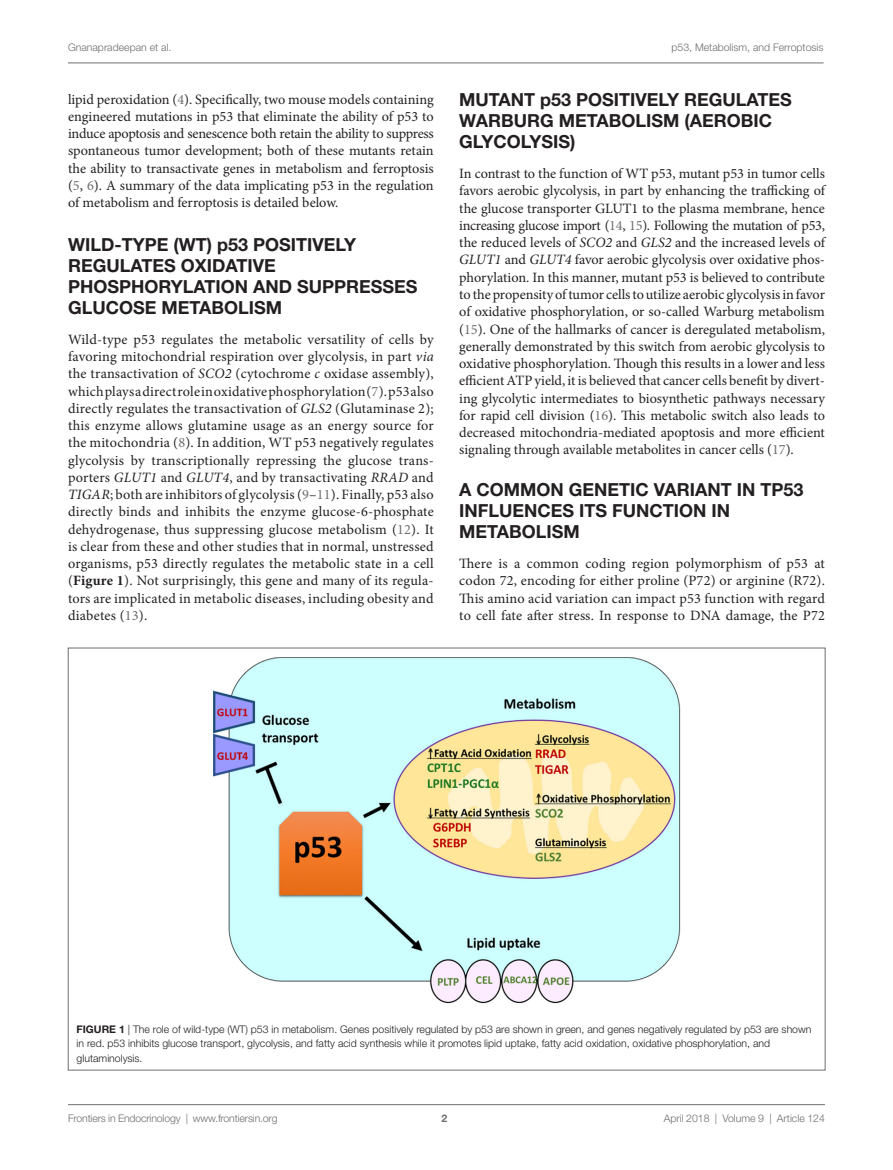
<style>
.page{position:relative;width:893px;height:1170px;background:#fff}
.page>*{position:absolute;margin:0;border:0;box-sizing:border-box;transform-origin:0 0}
.t1{font:700 18px/21px "Helvetica Neue LT Std";color:#231f20}
.t2{font:14.25px/17.2px "Minion Pro";letter-spacing:.005em;color:#231f20;text-align:justify}
.t3{font:300 10.5px/14.2px "Helvetica Neue LT Std";color:#231f20}
.t4{font:300 10.5px "Helvetica Neue LT Std";color:#6c6d70}
.t5{font:700 10.5px "Helvetica Neue LT Std";color:#6c6d70}
.s1{color:#6c6d70}
.s2{font-style:italic}
.s3{font-weight:700}
</style>
<div class="page">
<img style="left:213px;top:657px;width:467px;height:346px">
<hr style="left:68px;top:63px;width:756px;height:1px;background:#6c6d70">
<hr style="left:68px;top:1104px;width:757px;height:1px;background:#6c6d70">
<p class="t4" style="left:68px;top:41px;width:105px">Gnanapradeepan et al.</p>
<p class="t4" style="left:671px;top:41px;width:154px">p53, Metabolism, and Ferroptosis</p>
<p class="t2" style="left:68px;top:90px;width:367px">lipid peroxidation (<span class="s1">4</span>). Specifically, two mouse models containing engineered mutations in p53 that eliminate the ability of p53 to induce apoptosis and senescence both retain the ability to suppress spontaneous tumor development; both of these mutants retain the ability to transactivate genes in metabolism and ferroptosis (<span class="s1">5</span>, <span class="s1">6</span>). A summary of the data implicating p53 in the regulation of metabolism and ferroptosis is detailed below.</p>
<p class="t1" style="left:68px;top:233px;width:351px">WI LD-TYPE (WT) P53 POSITIVE LY<br>REG ULATES OXIDATIVE<br>PHOSPHORYLATION AND SUPPRESSES<br>GLUCOSE METABOLISM</p>
<p class="t2" style="left:68px;top:330px;width:367px">Wild-type p53 regulates the metabolic versatility of cells by favoring mitochondrial respiration over glycolysis, in part <span class="s2">via </span>the transactivation of <span class="s2">SCO2</span> (cytochrome <span class="s2">c</span> oxidase assembly), which plays a direct role in oxidative phosphorylation (<span class="s1">7</span>). p53 also directly regulates the transactivation of <span class="s2">GLS2</span> (Glutaminase 2); this enzyme allows glutamine usage as an energy source for the mitochondria (<span class="s1">8</span>). In addition, WT p53 negatively regulates glycolysis by transcriptionally repressing the glucose trans&shy;porters <span class="s2">GLUT1</span> and <span class="s2">GLUT4</span>, and by transactivating <span class="s2">RRAD</span> and <span class="s2">TIGAR</span>; both are inhibitors of glycolysis (<span class="s1">9</span>–<span class="s1">11</span>). Finally, p53 also directly binds and inhibits the enzyme glucose-6-phosphate dehydrogenase, thus suppressing glucose metabolism (<span class="s1">12</span>). It is clear from these and other studies that in normal, unstressed organisms, p53 directly regulates the metabolic state in a cell (<span class="s3">Figure 1</span>). Not surprisingly, this gene and many of its regula&shy;tors are implicated in metabolic diseases, including obesity and diabetes (<span class="s1">13</span>).</p>
<p class="t1" style="left:459px;top:89px;width:334px">MUTANT P53 POSITIVELY REG ULATES<br>WARBURG METABOLISM (AEROBIC<br>GLYCOLYSIS)</p>
<p class="t2" style="left:459px;top:165px;width:367px">In contrast to the function of WT p53, mutant p53 in tumor cells favors aerobic glycolysis, in part by enhancing the trafficking of the glucose transporter GLUT1 to the plasma membrane, hence increasing glucose import (<span class="s1">14</span>, <span class="s1">15</span>). Following the mutation of p53, the reduced levels of <span class="s2">SCO2</span> and <span class="s2">GLS2</span> and the increased levels of <span class="s2">GLUT1</span> and <span class="s2">GLUT4</span> favor aerobic glycolysis over oxidative phos&shy;phorylation. In this manner, mutant p53 is believed to contribute to the propensity of tumor cells to utilize aerobic glycolysis in favor of oxidative phosphorylation, or so-called Warburg metabolism (<span class="s1">15</span>). One of the hallmarks of cancer is deregulated metabolism, generally demonstrated by this switch from aerobic glycolysis to oxidative phosphorylation. Though this results in a lower and less efficient ATP yield, it is believed that cancer cells benefit by divert&shy;ing glycolytic intermediates to biosynthetic pathways necessary for rapid cell division (<span class="s1">16</span>). This metabolic switch also leads to decreased mitochondria-mediated apoptosis and more efficient signaling through available metabolites in cancer cells (<span class="s1">17</span>).</p>
<p class="t1" style="left:459px;top:478px;width:346px">A COMMON GENETIC VARIANT IN TP53<br>INFLUENCES ITS FUNCTION IN<br>METABOLISM</p>
<p class="t2" style="left:459px;top:555px;width:367px">There is a common coding region polymorphism of p53 at codon 72, encoding for either proline (P72) or arginine (R72).<br>This amino acid variation can impact p53 function with regard to cell fate after stress. In response to DNA damage, the P72</p>
<p class="t3" style="left:77px;top:1021px;width:736px"><span class="s3">FIGUR E 1</span> | The role of wild-type (WT) p53 in metabolism. Genes positively regulated by p53 are shown in green, and genes negatively regulated by p53 are shown in red. p53 inhibits glucose transport, glycolysis, and fatty acid synthesis while it promotes lipid uptake, fatty acid oxidation, oxidative phosphorylation, and glutaminolysis.</p>
<p class="t4" style="left:68px;top:1111px;width:211px">Frontiers in Endocrinology | www.frontiersin.org</p>
<p class="t4" style="left:664px;top:1111px;width:163px">April 2018 | Volume 9 | Article 124</p>
<p class="t5" style="left:441px;top:1111px;width:7px">2</p>
</div>
